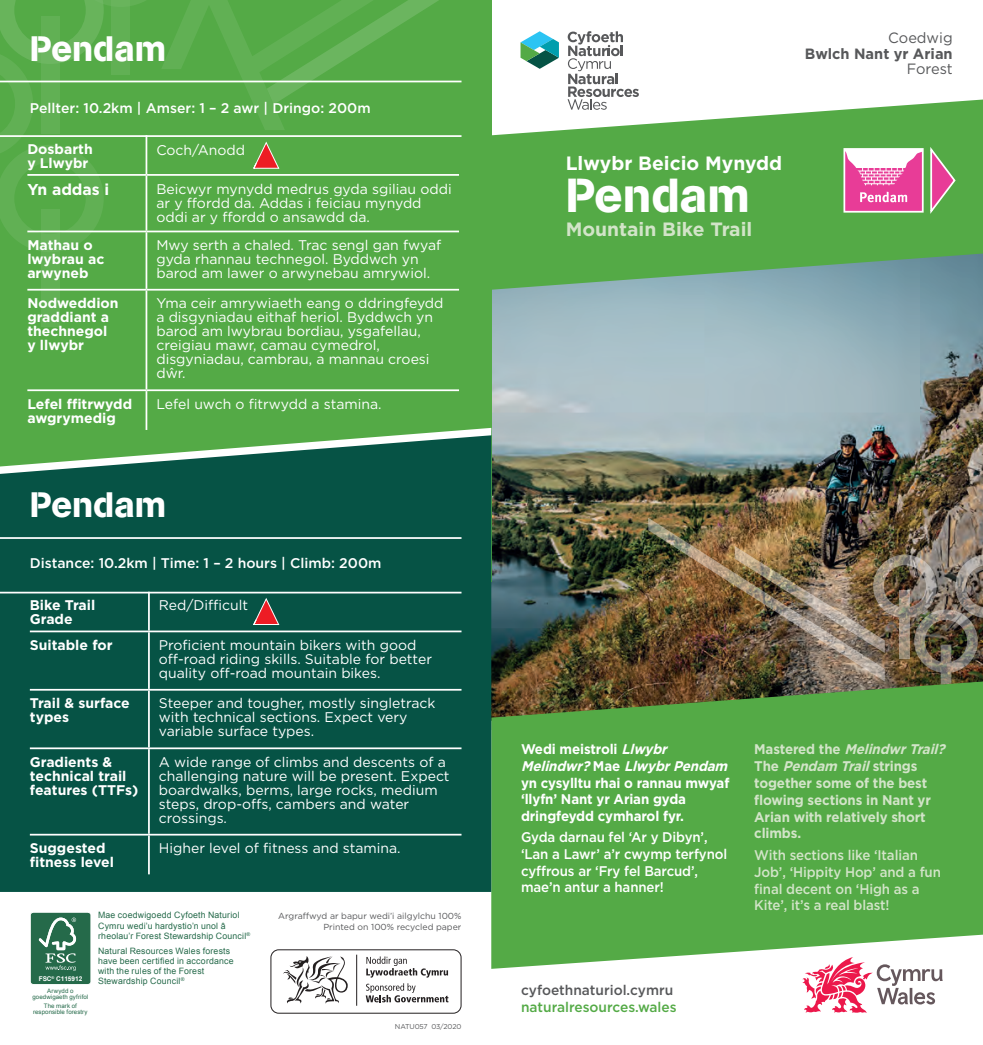
<style>
.page{position:relative;width:983px;height:1045px;background:#fff}
.page>*{position:absolute;margin:0;border:0;box-sizing:border-box;transform-origin:0 0}
.t1{font:47.25px "AG Book Stencil";color:#fff}
.t2{font:35px "AG Book Stencil";color:#fff}
.t3{font:700 19.25px "Gotham";color:#fff}
.t4{font:700 19.25px "Gotham";color:#d2e4c8}
.t5{font:700 15.75px "Gotham";color:#fff}
.t6{font:700 14.88px "Gotham";color:#57585a}
.t7{font:14.88px "Gotham";color:#57585a}
.t8{font:14px/14px "Gotham";color:#fff}
.t9{font:700 14px/14px "Gotham";color:#fff}
.t10{font:700 14px/16.8px "Gotham";letter-spacing:-.01em;color:#d2e4c8;scale:.95 1}
.t11{font:700 14px/16.6px "Gotham";color:#fff;scale:.95 1}
.t12{font:500 14px/16.6px "Gotham";letter-spacing:-.01em;color:#fff;scale:.95 1}
.t13{font:500 14px/16.8px "Gotham";letter-spacing:-.01em;color:#d2e4c8;scale:.95 1}
.t14{font:500 14px "Gotham";letter-spacing:-.01em;color:#fff}
.t15{font:500 14px "Gotham";color:#54aa46}
.t16{font:500 14px "Gotham";color:#57585a}
.t17{font:8.75px/10.2px "Arial";letter-spacing:.02em;color:#256a4a}
.t18{font:8.75px/11.4px "Gotham";color:#57585a;text-align:right}
.t19{font:7px "Gotham";letter-spacing:-.02em;color:#57585a}
.t20{font:700 6.48px "Arial";color:#fff}
.t21{font:6.12px/6.1px "Arial";letter-spacing:.015em;color:#256a4a;text-align:center}
.s1{font-style:italic}
</style>
<div class="page">
<img style="left:491px;top:290px;width:492px;height:390px">
<svg style="left:491px;top:680px;width:492px;height:289px;background:#5ca84d"></svg>
<svg style="left:491px;top:98px;width:492px;height:192px;background:#69b163"></svg>
<svg style="left:567px;top:31px;width:72px;height:79px"></svg>
<svg style="left:520px;top:31px;width:39px;height:38px"></svg>
<svg style="left:802px;top:957px;width:141px;height:56px"></svg>
<svg style="left:929px;top:144px;width:28px;height:72px;background:#959374"></svg>
<svg style="left:846px;top:151px;width:74px;height:59px"></svg>
<div style="left:843px;top:148px;width:80px;height:65px;border:2px solid #fff"></div>
<div style="left:0;top:0;width:491px;height:582px;background:#54aa46"></div>
<div style="left:0;top:475px;width:491px;height:417px;background:#065345"></div>
<div style="left:41px;top:209px;width:18px;height:118px;background:#61b054"></div>
<svg style="left:0;top:428px;width:491px;height:47px"></svg>
<hr style="left:148px;top:592px;width:2px;height:38px;background:#fff">
<hr style="left:30px;top:630px;width:119px;height:2px;background:#fff">
<hr style="left:149px;top:630px;width:312px;height:2px;background:#fff">
<hr style="left:148px;top:632px;width:2px;height:57px;background:#fff">
<hr style="left:30px;top:689px;width:119px;height:1px;background:#fff">
<hr style="left:149px;top:689px;width:312px;height:1px;background:#fff">
<hr style="left:148px;top:690px;width:2px;height:57px;background:#fff">
<hr style="left:30px;top:747px;width:119px;height:2px;background:#fff">
<hr style="left:149px;top:747px;width:312px;height:2px;background:#fff">
<hr style="left:148px;top:749px;width:2px;height:85px;background:#fff">
<hr style="left:30px;top:834px;width:119px;height:1px;background:#fff">
<hr style="left:149px;top:834px;width:312px;height:1px;background:#fff">
<hr style="left:148px;top:835px;width:2px;height:39px;background:#fff">
<hr style="left:0;top:537px;width:461px;height:2px;background:#fff">
<hr style="left:0;top:592px;width:461px;height:1px;background:#fff">
<hr style="left:146px;top:174px;width:313px;height:2px;background:#fff">
<hr style="left:146px;top:231px;width:313px;height:1px;background:#fff">
<hr style="left:146px;top:232px;width:1px;height:57px;background:#fff">
<hr style="left:27px;top:289px;width:119px;height:1px;background:#fff">
<hr style="left:146px;top:289px;width:313px;height:1px;background:#fff">
<hr style="left:146px;top:290px;width:1px;height:99px;background:#fff">
<hr style="left:27px;top:389px;width:119px;height:2px;background:#fff">
<hr style="left:146px;top:389px;width:313px;height:2px;background:#fff">
<hr style="left:146px;top:391px;width:1px;height:39px;background:#fff">
<hr style="left:0;top:81px;width:461px;height:1px;background:#fff">
<hr style="left:0;top:135px;width:461px;height:2px;background:#fff">
<svg style="left:30px;top:912px;width:61px;height:73px;background:#468065"></svg>
<div style="left:270px;top:949px;width:191px;height:64px;border:1px solid #231f20;border-radius:8px"></div>
<hr style="left:356px;top:954px;width:1px;height:51px;background:#231f20">
<svg style="left:366px;top:956px;width:82px;height:21px"></svg>
<svg style="left:366px;top:983px;width:82px;height:19px"></svg>
<svg style="left:283px;top:956px;width:65px;height:47px"></svg>
<svg style="left:252px;top:597px;width:28px;height:28px"></svg>
<img style="left:648px;top:517px;width:335px;height:167px">
<svg style="left:0;top:0;width:443px;height:252px"></svg>
<h2 class="t2" style="left:30px;top:27px;width:138px">Pendam</h2>
<p class="t14" style="left:30px;top:99px;width:342px">Pellter: 10.2km | Amser: 1 – 2 awr | Dringo: 200m</p>
<p class="t9" style="left:27px;top:142px;width:67px">Dosbarth y Llwybr</p>
<p class="t8" style="left:156px;top:143px;width:90px">Coch/Anodd</p>
<p class="t5" style="left:27px;top:179px;width:83px">Yn addas i</p>
<p class="t8" style="left:156px;top:181px;width:297px">Beicwyr mynydd medrus gyda sgiliau oddi ar y ffordd da. Addas i feiciau mynydd oddi ar y ffordd o ansawdd da.</p>
<p class="t9" style="left:27px;top:238px;width:78px">Mathau o lwybrau ac arwyneb</p>
<p class="t8" style="left:156px;top:238px;width:286px">Mwy serth a chaled. Trac sengl gan fwyaf gyda rhannau technegol. Byddwch yn barod am lawer o arwynebau amrywiol.</p>
<p class="t9" style="left:27px;top:296px;width:93px">Nodweddion graddiant a thechnegol y llwybr</p>
<p class="t8" style="left:156px;top:296px;width:289px">Yma ceir amrywiaeth eang o ddringfeydd a disgyniadau eithaf heriol. Byddwch yn barod am lwybrau bordiau, ysgafellau, creigiau mawr, camau cymedrol, disgyniadau, cambrau, a mannau croesi dŵr.</p>
<p class="t9" style="left:27px;top:397px;width:106px">Lefel ffitrwydd awgrymedig</p>
<p class="t8" style="left:156px;top:397px;width:227px">Lefel uwch o fitrwydd a stamina.</p>
<h2 class="t2" style="left:30px;top:484px;width:138px">Pendam</h2>
<p class="t14" style="left:30px;top:554px;width:353px">Distance: 10.2km | Time: 1 – 2 hours | Climb: 200m</p>
<p class="t9" style="left:30px;top:598px;width:67px">Bike Trail<br>Grade</p>
<p class="t8" style="left:159px;top:598px;width:91px">Red/Difficult</p>
<p class="t9" style="left:30px;top:638px;width:84px">Suitable for</p>
<p class="t8" style="left:159px;top:638px;width:275px">Proficient mountain bikers with good off-road riding skills. Suitable for better quality off-road mountain bikes.</p>
<p class="t9" style="left:30px;top:696px;width:102px">Trail &amp; surface types</p>
<p class="t8" style="left:159px;top:696px;width:278px">Steeper and tougher, mostly singletrack with technical sections. Expect very variable surface types.</p>
<p class="t9" style="left:30px;top:755px;width:110px">Gradients &amp; technical trail features (TTFs)</p>
<p class="t8" style="left:159px;top:754px;width:292px">A wide range of climbs and descents of a challenging nature will be present. Expect boardwalks, berms, large rocks, medium steps, drop-offs, cambers and water crossings.</p>
<p class="t9" style="left:30px;top:841px;width:86px">Suggested fitness level</p>
<p class="t8" style="left:159px;top:841px;width:243px">Higher level of fitness and stamina.</p>
<p class="t20" style="left:39px;top:974px;width:45px">FSC<sup>®</sup> C115912</p>
<p class="t21" style="left:32px;top:988px;width:57px">Arwydd o goedwigaeth gyfrifol</p>
<p class="t21" style="left:33px;top:1002px;width:56px">The mark of responsible forestry</p>
<p class="t17" style="left:98px;top:910px;width:154px">Mae coedwigoedd Cyfoeth Naturiol<br>Cymru wedi’u hardystio’n unol â rheolau’r Forest Stewardship Council<sup>®</sup></p>
<p class="t17" style="left:98px;top:945px;width:137px">Natural Resources Wales forests have been certified in accordance with the rules of the Forest<br>Stewardship Council<sup>®</sup></p>
<p class="t18" style="left:278px;top:910px;width:185px">Argraffwyd ar bapur wedi’i ailgylchu 100%<br>Printed on 100% recycled paper</p>
<p class="t19" style="left:395px;top:1022px;width:68px">NATU057 03/2020</p>
<p class="t7" style="left:888px;top:28px;width:66px">Coedwig</p>
<p class="t6" style="left:805px;top:44px;width:149px">Bwlch Nant yr Arian</p>
<p class="t7" style="left:907px;top:60px;width:47px">Forest</p>
<h3 class="t3" style="left:566px;top:150px;width:218px">Llwybr Beicio Mynydd</h3>
<h1 class="t1" style="left:566px;top:167px;width:186px">Pendam</h1>
<h3 class="t4" style="left:566px;top:216px;width:188px">Mountain Bike Trail</h3>
<p class="t11" style="left:521px;top:741px;width:223px">Wedi meistroli <span class="s1">Llwybr<br>Melindwr?</span>M a e <span class="s1">LlwybrPendam </span>yn cysylltu rhai o rannau mwyaf ‘llyfn’ Nant yr Arian gyda dringfeydd cymharol fyr.</p>
<p class="t12" style="left:521px;top:829px;width:218px">Gyda darnau fel ‘Ar y Dibyn’, ‘Lan a Lawr’ a’r cwymp terfynol cyffrous ar ‘Fry fel Barcud’, mae’n antur a hanner!</p>
<p class="t10" style="left:754px;top:741px;width:207px">M a s t e r e d t h e <span class="s1">MelindwrTrail?<br></span>T h e <span class="s1">Pendam Trail</span>s t r i n g s together some of the best flowing sections in Nant yr<br>Arian with relatively short climbs.</p>
<p class="t13" style="left:754px;top:846px;width:198px">With sections like ‘Italian<br>Job’, ‘Hippity Hop’ and a fun final decent on ‘High as a<br>Kite’, it’s a real blast!</p>
<p class="t16" style="left:521px;top:981px;width:154px">cyfoethnaturiol.cymru</p>
<p class="t15" style="left:521px;top:998px;width:157px">naturalresources.wales</p>
</div>
